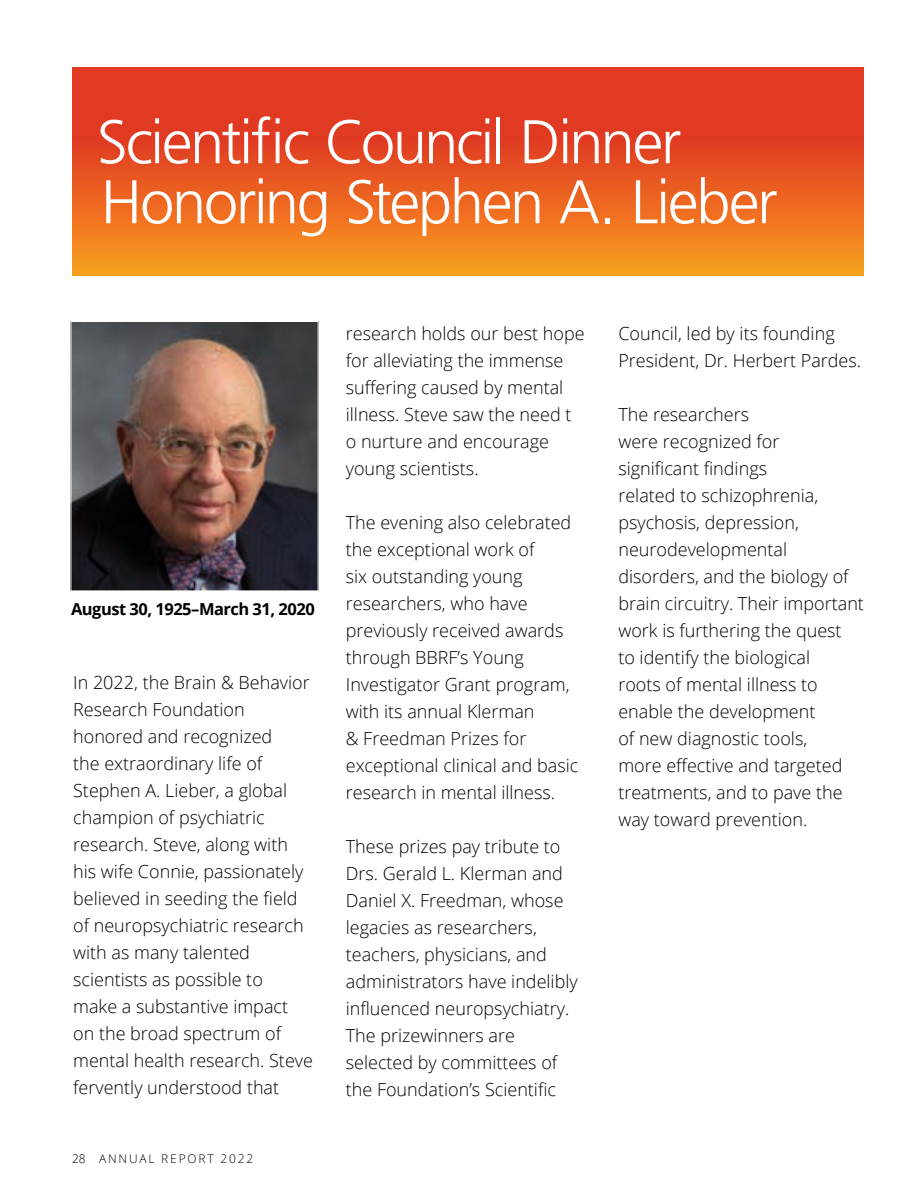
<style>
.page{position:relative;width:918px;height:1188px;background:#fff}
.page>*{position:absolute;margin:0;border:0;box-sizing:border-box;transform-origin:0 0}
.t1{font:300 61.5px/60px "Frutiger LT Std";letter-spacing:-.04em;color:#fff}
.t2{font:300 18px/27px "Open Sans";color:#000}
.t3{font:700 16.5px "Open Sans";letter-spacing:-.03em;color:#000}
.t4{font:300 12px "Open Sans";letter-spacing:.15em;color:#000}
</style>
<div class="page">
<img style="left:72px;top:323px;width:245px;height:266px">
<svg style="left:72px;top:68px;width:792px;height:208px;background:#e85b21"></svg>
<h1 class="t1" style="left:97px;top:113px;width:682px">Scientific Council Dinner<br>Honoring Stephen A. Lieber</h1>
<p class="t3" style="left:71px;top:598px;width:245px">August 30, 1925–March 31, 2020</p>
<p class="t2" style="left:73px;top:668px;width:241px">In 2022, the Brain &amp; Behavior<br>Research Foundation honored and recognized<br>the extraordinary life of<br>Stephen A. Lieber, a global champion of psychiatric research. Steve, along with his wife Connie, passionately believed in seeding the field of neuropsychiatric research with as many talented scientists as possible to<br>make a substantive impact on the broad spectrum of mental health research. Steve fervently understood that</p>
<p class="t4" style="left:72px;top:1150px;width:183px">28 ANNUAL REPORT 2022</p>
<p class="t2" style="left:346px;top:319px;width:240px">research holds our best hope for alleviating the immense suffering caused by mental illness. Steve saw the need t o nurture and encourage young scientists.</p>
<p class="t2" style="left:346px;top:508px;width:234px">The evening also celebrated the exceptional work of<br>six outstanding young researchers, who have previously received awards through BBRF’s Young<br>Investigator Grant program, with its annual Klerman<br>&amp; Freedman Prizes for exceptional clinical and basic research in mental illness.</p>
<p class="t2" style="left:346px;top:832px;width:233px">These prizes pay tribute to<br>Drs. Gerald L. Klerman and<br>Daniel X. Freedman, whose legacies as researchers, teachers, physicians, and administrators have indelibly influenced neuropsychiatry.<br>The prizewinners are selected by committees of the Foundation’s Scientific</p>
<p class="t2" style="left:618px;top:319px;width:244px">Council, led by its founding<br>President, Dr. Herbert Pardes.</p>
<p class="t2" style="left:618px;top:400px;width:247px">The researchers<br>were recognized for significant findings<br>related to schizophrenia, psychosis, depression, neurodevelopmental disorders, and the biology of brain circuitry. Their important work is furthering the quest<br>to identify the biological<br>roots of mental illness to enable the development<br>of new diagnostic tools,<br>more effective and targeted treatments, and to pave the way toward prevention.</p>
</div>
